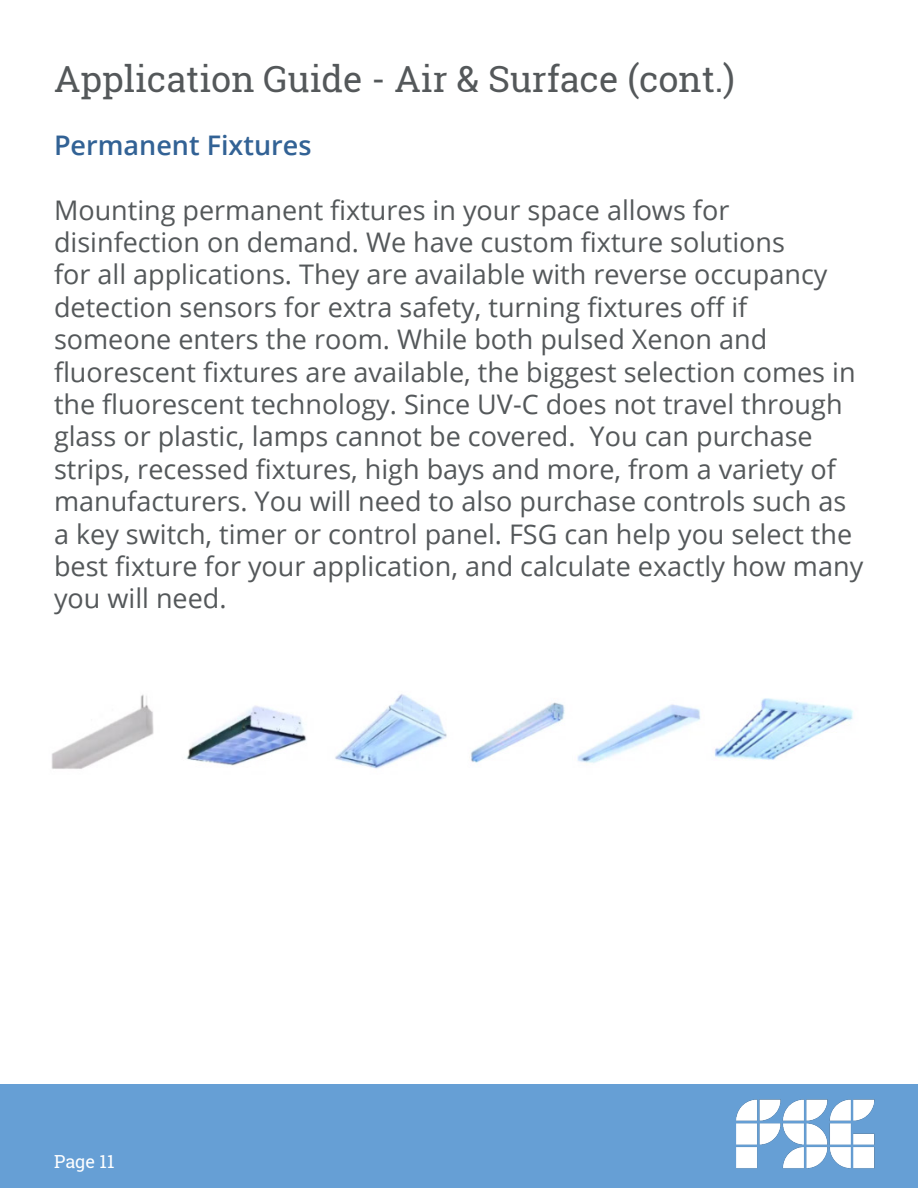
<style>
.page{position:relative;width:918px;height:1188px;background:#fff}
.page>*{position:absolute;margin:0;border:0;box-sizing:border-box;transform-origin:0 0}
.t1{font:36px "Roboto Slab";color:#54585a}
.t2{font:27px/32.4px "Open Sans";color:#54585a}
.t3{font:600 27px "Open Sans";color:#326295}
.t4{font:18px "Roboto Slab";color:#fff}
</style>
<div class="page">
<div style="left:0;top:1084px;width:918px;height:104px;background:#669fd5"></div>
<img style="left:736px;top:1099px;width:139px;height:70px">
<img style="left:51px;top:694px;width:802px;height:75px">
<p class="t1" style="left:54px;top:54px;width:683px">Application Guide - Air &amp; Surface (cont.)</p>
<p class="t3" style="left:54px;top:126px;width:259px">Permanent Fixtures</p>
<p class="t2" style="left:54px;top:193px;width:811px">Mounting permanent fixtures in your space allows for disinfection on demand. We have custom fixture solutions<br>for all applications. They are available with reverse occupancy detection sensors for extra safety, turning fixtures off if someone enters the room. While both pulsed Xenon and fluorescent fixtures are available, the biggest selection comes in the fluorescent technology. Since UV-C does not travel through glass or plastic, lamps cannot be covered. You can purchase strips, recessed fixtures, high bays and more, from a variety of manufacturers. You will need to also purchase controls such as a key switch, timer or control panel. FSG can help you select the best fixture for your application, and calculate exactly how many you will need.</p>
<p class="t4" style="left:54px;top:1149px;width:62px">Page 11</p>
</div>
